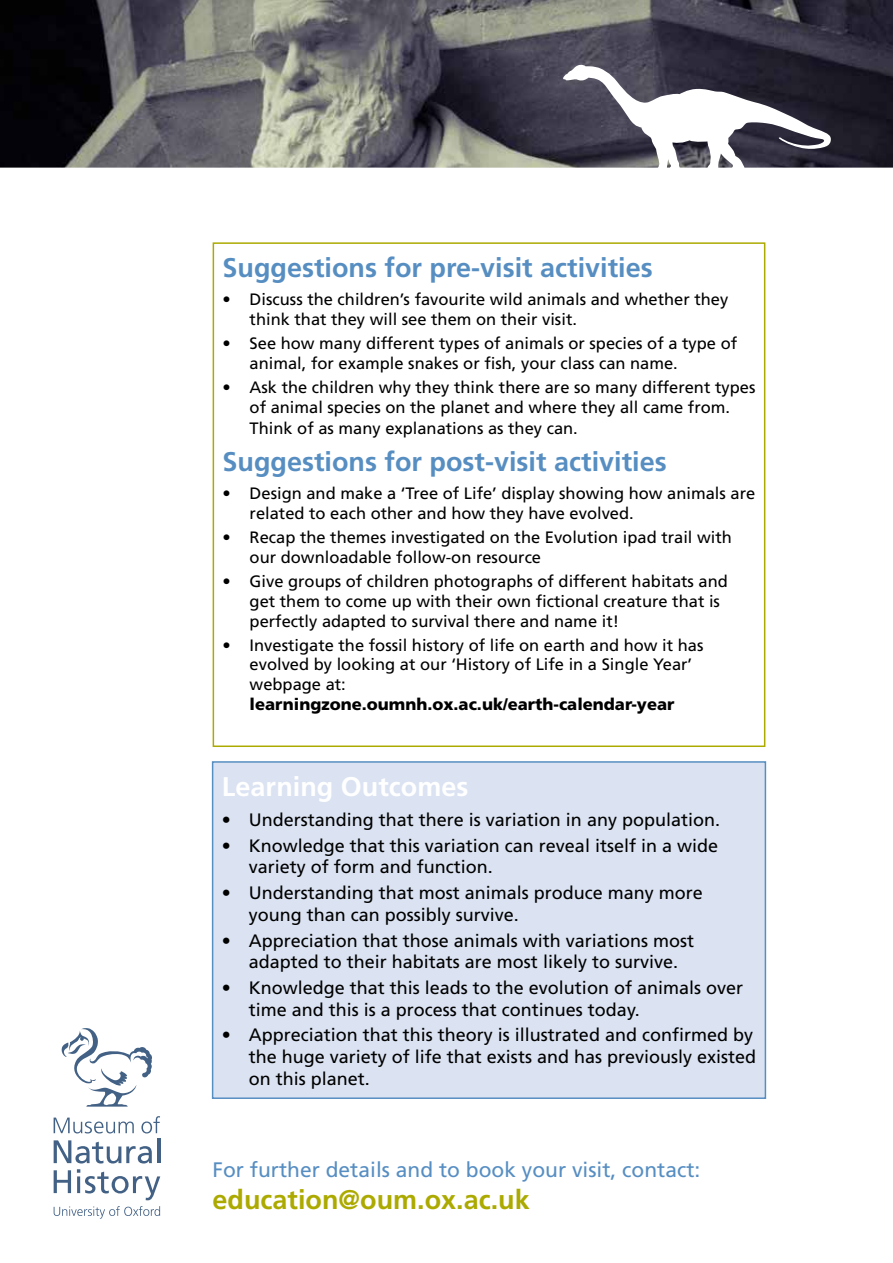
<style>
.page{position:relative;width:893px;height:1263px;background:#fff}
.page>*{position:absolute;margin:0;border:0;box-sizing:border-box;transform-origin:0 0}
.t1{font:700 27px "Frutiger LT Std";color:#578ec2}
.t2{font:700 27px "Frutiger LT Std";color:#acaa00}
.t3{font:700 27px "Frutiger LT Std";color:#fff}
.t4{font:21px "Frutiger LT Std";color:#578ec2}
.t5{font:18px/21.6px "Frutiger LT Std";color:#000}
.t6{font:16.5px/19.8px "Frutiger LT Std";color:#000}
.t7{font:900 16.5px "Frutiger LT Std";color:#000}
</style>
<div class="page">
<svg style="left:54px;top:1140px;width:98px;height:23px"></svg>
<hr style="left:157px;top:1139px;width:3px;height:24px;background:#426185">
<svg style="left:54px;top:1206px;width:106px;height:13px"></svg>
<svg style="left:54px;top:1170px;width:17px;height:23px"></svg>
<svg style="left:77px;top:1169px;width:83px;height:31px"></svg>
<svg style="left:61px;top:1028px;width:91px;height:79px"></svg>
<svg style="left:54px;top:1117px;width:80px;height:16px"></svg>
<svg style="left:141px;top:1116px;width:19px;height:17px"></svg>
<div style="left:213px;top:242px;width:552px;height:505px;border:2px solid #acaa00"></div>
<div style="left:213px;top:762px;width:552px;height:336px;background:#dbe3f2"></div>
<div style="left:212px;top:761px;width:554px;height:338px;border:2px solid #578ec2"></div>
<img style="left:0;top:0;width:893px;height:168px">
<h1 class="t1" style="left:223px;top:252px;width:432px">Suggestions for pre-visit activities</h1>
<p class="t6" style="left:250px;top:290px;width:480px;text-indent:-27px">• Discuss the children’s favourite wild animals and whether they think that they will see them on their visit.</p>
<p class="t6" style="left:250px;top:333px;width:489px;text-indent:-27px">• See how many different types of animals or species of a type of animal, for example snakes or fish, your class can name.</p>
<p class="t6" style="left:223px;top:377px;width:534px;text-align:center">• Ask the children why they think there are so many different types of animal species on the planet and where they all came from.</p>
<p class="t6" style="left:250px;top:419px;width:330px">Think of as many explanations as they can.</p>
<h1 class="t1" style="left:223px;top:446px;width:446px">Suggestions for post-visit activities</h1>
<p class="t6" style="left:250px;top:484px;width:507px;text-indent:-27px">• Design and make a ‘Tree of Life’ display showing how animals are related to each other and how they have evolved.</p>
<p class="t6" style="left:250px;top:528px;width:484px;text-indent:-27px">• Recap the themes investigated on the Evolution ipad trail with our downloadable follow-on resource</p>
<p class="t6" style="left:250px;top:571px;width:480px;text-indent:-27px">• Give groups of children photographs of different habitats and get them to come up with their own fictional creature that is perfectly adapted to survival there and name it!</p>
<p class="t6" style="left:250px;top:635px;width:455px;text-indent:-27px">• Investigate the fossil history of life on earth and how it has evolved by looking at our ‘History of Life in a Single Year’ webpage at:</p>
<p class="t7" style="left:250px;top:694px;width:426px">learningzone.oumnh.ox.ac.uk/earth-calendar-year</p>
<h1 class="t3" style="left:222px;top:770px;width:248px">Learning Outcomes</h1>
<p class="t5" style="left:222px;top:809px;width:500px">• Understanding that there is variation in any population.</p>
<p class="t5" style="left:249px;top:835px;width:471px;text-indent:-27px">• Knowledge that this variation can reveal itself in a wide variety of form and function.</p>
<p class="t5" style="left:249px;top:882px;width:456px;text-indent:-27px">• Understanding that most animals produce many more young than can possibly survive.</p>
<p class="t5" style="left:249px;top:929px;width:447px;text-indent:-27px">• Appreciation that those animals with variations most adapted to their habitats are most likely to survive.</p>
<p class="t5" style="left:249px;top:977px;width:496px;text-indent:-27px">• Knowledge that this leads to the evolution of animals over time and this is a process that continues today.</p>
<p class="t5" style="left:249px;top:1024px;width:509px;text-indent:-27px">• Appreciation that this theory is illustrated and confirmed by the huge variety of life that exists and has previously existed on this planet.</p>
<p class="t4" style="left:213px;top:1157px;width:489px">For further details and to book your visit, contact:</p>
<h1 class="t2" style="left:213px;top:1184px;width:319px">education@oum.ox.ac.uk</h1>
</div>
